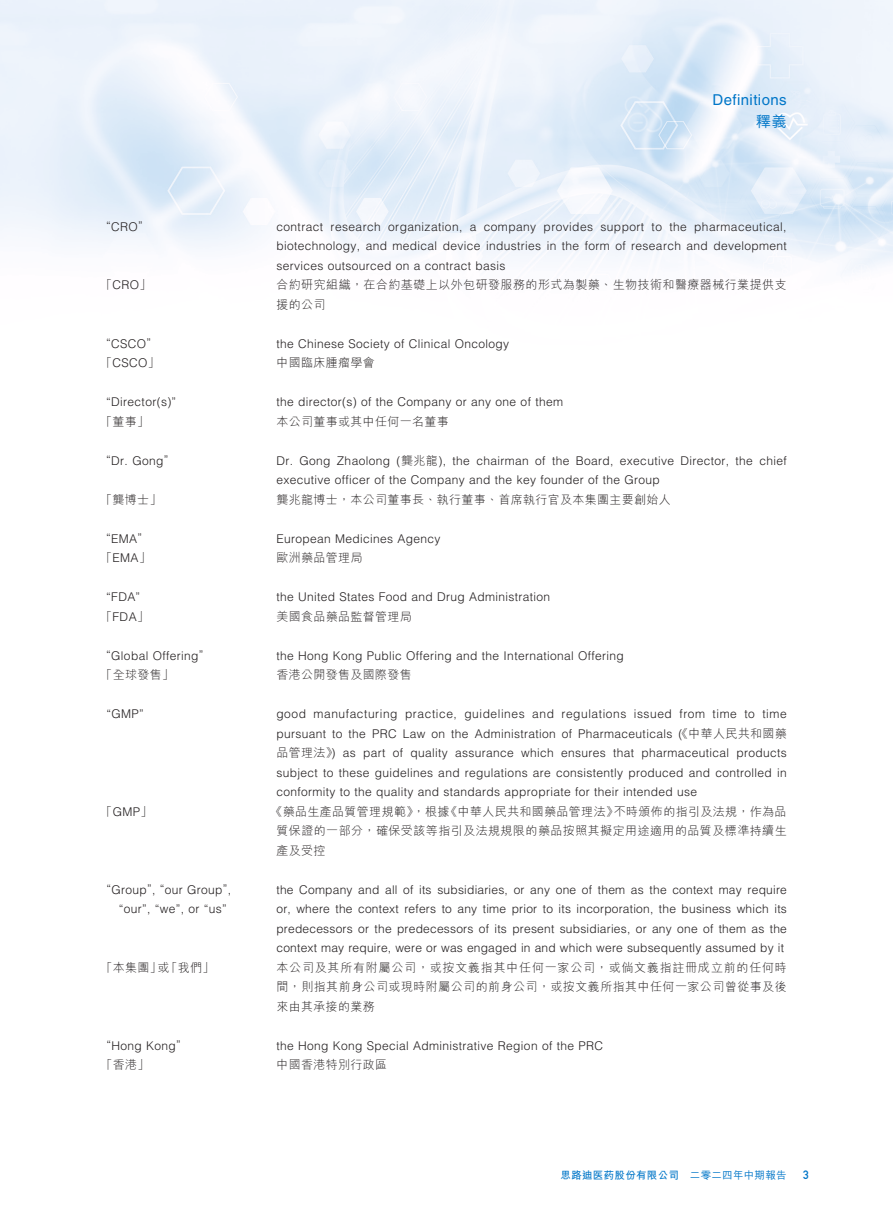
<style>
.page{position:relative;width:893px;height:1212px;background:#fff}
.page>*{position:absolute;margin:0;border:0;box-sizing:border-box;transform-origin:0 0}
.t1{font:15px "Helvetica LT Std";letter-spacing:.03em;color:#0076c8}
.t2{font:500 15px "M Hei HK";color:#0076c8}
.t3{font:300 12px/19.5px "Helvetica LT Std";letter-spacing:.03em;color:#231f20;text-align:justify}
.t4{font:300 12px/19.5px "M Hei HK";letter-spacing:.04em;color:#231f20;text-align:justify}
.t5{font:12px "DIN Mittelschrift Std";color:#0076c8}
.t6{font:700 10.5px "M Hei HK";letter-spacing:.03em;color:#0076c8}
.s1{font-family:"M Hei HK"}
.s2{font-weight:500}
</style>
<div class="page">
<img style="left:0;top:0;width:893px;height:273px">
<p class="t1" style="left:712px;top:91px;width:76px">Definitions</p>
<p class="t2" style="left:756px;top:111px;width:32px">釋義</p>
<p class="t3" style="left:106px;top:216px;width:38px">“CRO”</p>
<p class="t3" style="left:276px;top:216px;width:512px">contract research organization, a company provides support to the pharmaceutical, biotechnology, and medical device industries in the form of research and development services outsourced on a contract basis</p>
<p class="t3" style="left:100px;top:275px;width:53px"><span class="s1">「</span>CRO<span class="s1">」</span></p>
<p class="t4" style="left:276px;top:275px;width:512px">合約研究組織，在合約基礎上以外包研發服務的形式為製藥、生物技術和醫療器械行業提供支援的公司</p>
<p class="t3" style="left:106px;top:333px;width:46px">“CSCO”</p>
<p class="t3" style="left:276px;top:333px;width:234px">the Chinese Society of Clinical Oncology</p>
<p class="t3" style="left:100px;top:353px;width:61px"><span class="s1">「</span>CSCO<span class="s1">」</span></p>
<p class="t4" style="left:276px;top:353px;width:100px">中國臨床腫瘤學會</p>
<p class="t3" style="left:106px;top:392px;width:72px">“Director(s)”</p>
<p class="t3" style="left:276px;top:392px;width:288px">the director(s) of the Company or any one of them</p>
<p class="t4" style="left:100px;top:411px;width:51px">「董事」</p>
<p class="t4" style="left:276px;top:411px;width:174px">本公司董事或其中任何一名董事</p>
<p class="t3" style="left:106px;top:450px;width:64px">“Dr. Gong”</p>
<p class="t3" style="left:276px;top:450px;width:512px">Dr. Gong Zhaolong (<span class="s1">龔兆龍</span>), the chairman of the Board, executive Director, the chief executive officer of the Company and the key founder of the Group</p>
<p class="t4" style="left:100px;top:489px;width:63px">「龔博士」</p>
<p class="t4" style="left:276px;top:489px;width:396px">龔兆龍博士，本公司董事長、執行董事、首席執行官及本集團主要創始人</p>
<p class="t3" style="left:106px;top:528px;width:37px">“EMA”</p>
<p class="t3" style="left:276px;top:528px;width:166px">European Medicines Agency</p>
<p class="t3" style="left:100px;top:548px;width:52px"><span class="s1">「</span>EMA<span class="s1">」</span></p>
<p class="t4" style="left:276px;top:548px;width:88px">歐洲藥品管理局</p>
<p class="t3" style="left:106px;top:587px;width:36px">“FDA”</p>
<p class="t3" style="left:276px;top:587px;width:275px">the United States Food and Drug Administration</p>
<p class="t3" style="left:100px;top:606px;width:50px"><span class="s1">「</span>FDA<span class="s1">」</span></p>
<p class="t4" style="left:276px;top:606px;width:137px">美國食品藥品監督管理局</p>
<p class="t3" style="left:106px;top:645px;width:99px">“Global Offering”</p>
<p class="t3" style="left:276px;top:645px;width:349px">the Hong Kong Public Offering and the International Offering</p>
<p class="t4" style="left:100px;top:665px;width:75px">「全球發售」</p>
<p class="t4" style="left:276px;top:665px;width:137px">香港公開發售及國際發售</p>
<p class="t3" style="left:106px;top:704px;width:39px">“GMP”</p>
<p class="t3" style="left:276px;top:704px;width:512px">good manufacturing practice, guidelines and regulations issued from time to time pursuant to the PRC Law on the Administration of Pharmaceuticals (<span class="s1">《中華人民共和國藥品管理法》</span>) as part of quality assurance which ensures that pharmaceutical products subject to these guidelines and regulations are consistently produced and controlled in conformity to the quality and standards appropriate for their intended use</p>
<p class="t3" style="left:100px;top:801px;width:54px"><span class="s1">「</span>GMP<span class="s1">」</span></p>
<p class="t4" style="left:276px;top:801px;width:512px;text-indent:-6px">《藥品生產品質管理規範》，根據《中華人民共和國藥品管理法》不時頒佈的指引及法規，作為品質保證的一部分，確保受該等指引及法規規限的藥品按照其擬定用途適用的品質及標準持續生產及受控</p>
<p class="t3" style="left:119px;top:879px;width:114px;text-indent:-12px">“Group”, “our Group”, “our”, “we”, or “us”</p>
<p class="t3" style="left:276px;top:879px;width:512px">the Company and all of its subsidiaries, or any one of them as the context may require or, where the context refers to any time prior to its incorporation, the business which its predecessors or the predecessors of its present subsidiaries, or any one of them as the context may require, were or was engaged in and which were subsequently assumed by it</p>
<p class="t4" style="left:100px;top:957px;width:116px">「本集團」或「我們」</p>
<p class="t4" style="left:276px;top:957px;width:512px">本公司及其所有附屬公司，或按文義指其中任何一家公司，或倘文義指註冊成立前的任何時間，則指其前身公司或現時附屬公司的前身公司，或按文義所指其中任何一家公司曾從事及後來由其承接的業務</p>
<p class="t3" style="left:106px;top:1035px;width:76px">“Hong Kong”</p>
<p class="t3" style="left:276px;top:1035px;width:328px">the Hong Kong Special Administrative Region of the PRC</p>
<p class="t4" style="left:100px;top:1055px;width:51px">「香港」</p>
<p class="t4" style="left:276px;top:1055px;width:112px">中國香港特別行政區</p>
<p class="t6" style="left:561px;top:1168px;width:228px">思路迪医药股份有限公司 <span class="s2">二零二四年中期報告</span></p>
<p class="t5" style="left:803px;top:1167px;width:7px">3</p>
</div>
